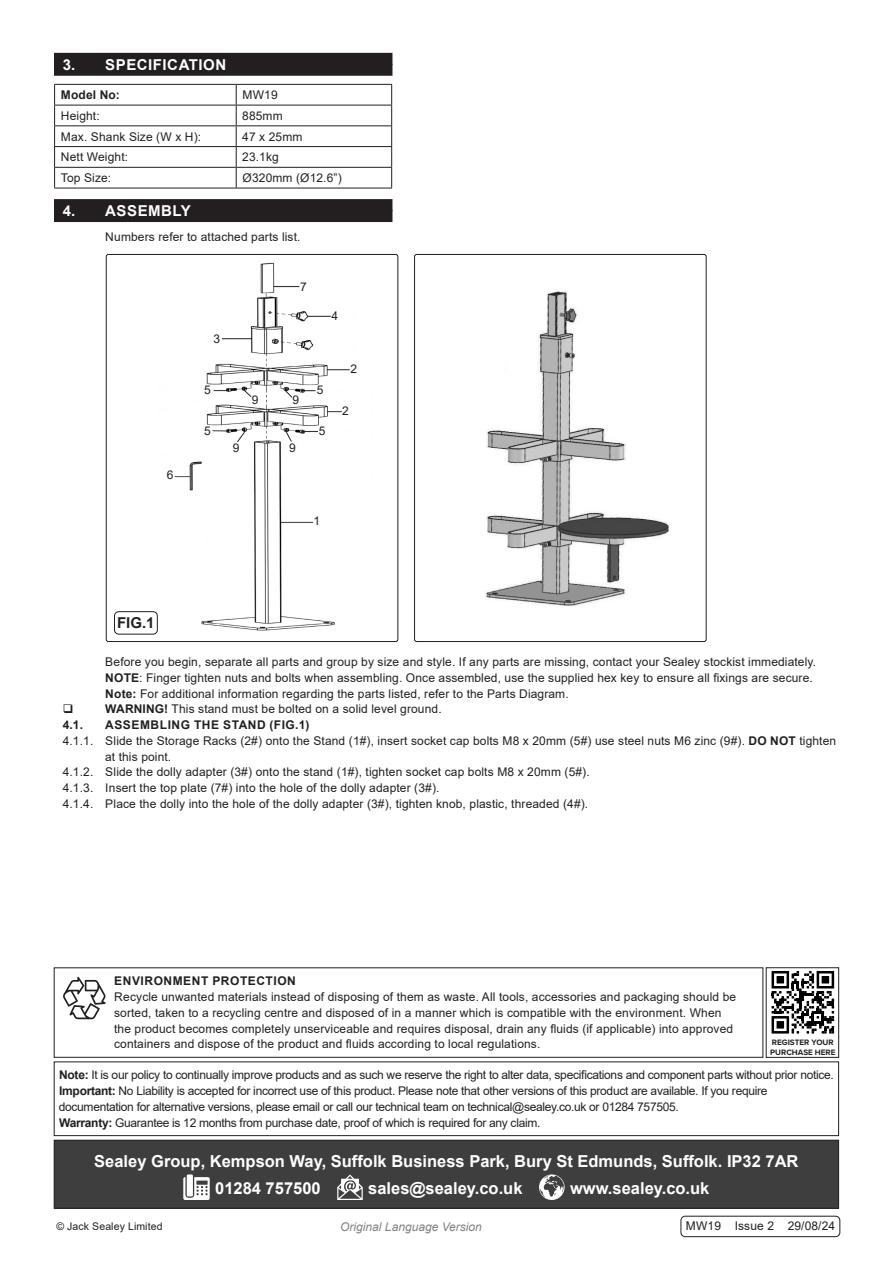
<style>
.page{position:relative;width:893px;height:1263px;background:#fff}
.page>*{position:absolute;margin:0;border:0;box-sizing:border-box;transform-origin:0 0}
.Footer_Contact_Information{font:700 16.5px "Arial";color:#fff}
.t1{font:700 15px "Arial";letter-spacing:.035em;color:#fff}
.t2{font:700 15px "Arial";color:#231f20}
.Body{font:12px/15.8px "Arial";letter-spacing:.01em;color:#231f20}
.Body-2{font:12px/15.8px "Arial";letter-spacing:-.025em;color:#231f20}
.Body__Tabbed{font:12px "Arial";letter-spacing:.01em;color:#231f20}
.Body-3{font:700 12px "Arial";letter-spacing:.045em;color:#231f20}
.t3{font:italic 12px "Arial";color:#808285}
.Body-4{font:10.5px "Arial";letter-spacing:.01em;color:#231f20}
.t4{font:700 8.1px/9.4px "Proxima Nova";color:#231f20}
.s1{font-weight:700}
</style>
<div class="page">
<div style="left:681px;top:1216px;width:159px;height:21px;border:1px solid #231f20;border-radius:4px"></div>
<div style="left:54px;top:64px;width:338px;height:12px;background:#231f20"></div>
<div style="left:54px;top:53px;width:338px;height:12px;background:#231f20"></div>
<div style="left:54px;top:210px;width:338px;height:12px;background:#231f20"></div>
<div style="left:54px;top:199px;width:338px;height:12px;background:#231f20"></div>
<div style="left:54px;top:1140px;width:785px;height:68px;background:#3e3e3f"></div>
<svg style="left:183px;top:1177px;width:27px;height:23px"></svg>
<div style="left:187px;top:1174px;width:6px;height:22px;background:#fff"></div>
<svg style="left:337px;top:1174px;width:26px;height:26px"></svg>
<svg style="left:539px;top:1174px;width:26px;height:26px"></svg>
<div style="left:54px;top:1140px;width:785px;height:68px;border:1px solid #231f20"></div>
<div style="left:54px;top:1061px;width:785px;height:75px;border:1px solid #231f20"></div>
<div style="left:54px;top:967px;width:709px;height:91px;border:1px solid #231f20"></div>
<svg style="left:63px;top:977px;width:43px;height:42px"></svg>
<svg style="left:771px;top:971px;width:64px;height:63px"></svg>
<div style="left:766px;top:967px;width:73px;height:91px;border:1px solid #231f20"></div>
<img style="left:153px;top:262px;width:197px;height:373px">
<div style="left:106px;top:254px;width:292px;height:388px;border:1px solid #231f20;border-radius:2px"></div>
<div style="left:114px;top:612px;width:43px;height:22px;background:#fff;border-radius:4px"></div>
<div style="left:114px;top:611px;width:44px;height:23px;border:1px solid #231f20;border-radius:4px"></div>
<img style="left:485px;top:291px;width:184px;height:316px">
<div style="left:414px;top:254px;width:292px;height:388px;border:1px solid #231f20;border-radius:2px"></div>
<hr style="left:54px;top:84px;width:182px;height:1px;background:#231f20">
<hr style="left:236px;top:84px;width:156px;height:1px;background:#231f20">
<hr style="left:54px;top:105px;width:182px;height:1px;background:#231f20">
<hr style="left:236px;top:105px;width:156px;height:1px;background:#231f20">
<hr style="left:54px;top:125px;width:182px;height:1px;background:#231f20">
<hr style="left:236px;top:125px;width:156px;height:1px;background:#231f20">
<hr style="left:54px;top:146px;width:182px;height:1px;background:#231f20">
<hr style="left:236px;top:146px;width:156px;height:1px;background:#231f20">
<hr style="left:54px;top:167px;width:182px;height:1px;background:#231f20">
<svg style="left:54px;top:85px;width:1px;height:103px"></svg>
<hr style="left:236px;top:167px;width:156px;height:1px;background:#231f20">
<svg style="left:236px;top:85px;width:1px;height:103px"></svg>
<svg style="left:391px;top:85px;width:1px;height:103px"></svg>
<hr style="left:54px;top:188px;width:182px;height:1px;background:#231f20">
<hr style="left:236px;top:188px;width:156px;height:1px;background:#231f20">
<p class="t1" style="left:63px;top:54px;width:165px">3. SPECIFICATION</p>
<p class="Body-3" style="left:61px;top:86px;width:61px">Model No:</p>
<p class="Body" style="left:242px;top:87px;width:37px">MW19</p>
<p class="Body" style="left:61px;top:108px;width:40px">Height:</p>
<p class="Body" style="left:242px;top:108px;width:42px">885mm</p>
<p class="Body" style="left:61px;top:128px;width:142px">Max. Shank Size (W x H):</p>
<p class="Body" style="left:242px;top:128px;width:62px">47 x 25mm</p>
<p class="Body" style="left:61px;top:149px;width:69px">Nett Weight:</p>
<p class="Body" style="left:242px;top:149px;width:38px">23.1kg</p>
<p class="Body" style="left:61px;top:170px;width:52px">Top Size:</p>
<p class="Body" style="left:242px;top:170px;width:101px">Ø320mm (Ø12.6”)</p>
<p class="t1" style="left:63px;top:200px;width:130px">4. ASSEMBLY</p>
<p class="Body" style="left:105px;top:229px;width:197px">Numbers refer to attached parts list.</p>
<p class="Body" style="left:213px;top:331px;width:8px">3</p>
<p class="Body" style="left:300px;top:279px;width:8px">7</p>
<p class="Body" style="left:204px;top:382px;width:8px">5</p>
<p class="Body" style="left:317px;top:382px;width:8px">5</p>
<p class="Body" style="left:252px;top:392px;width:8px">9</p>
<p class="Body" style="left:292px;top:392px;width:8px">9</p>
<p class="Body" style="left:331px;top:308px;width:8px">4</p>
<p class="Body" style="left:351px;top:360px;width:8px">2</p>
<p class="Body" style="left:342px;top:403px;width:8px">2</p>
<p class="Body" style="left:167px;top:467px;width:8px">6</p>
<p class="Body" style="left:204px;top:423px;width:8px">5</p>
<p class="Body" style="left:233px;top:440px;width:8px">9</p>
<p class="Body" style="left:289px;top:440px;width:8px">9</p>
<p class="Body" style="left:319px;top:423px;width:8px">5</p>
<p class="Body" style="left:314px;top:513px;width:8px">1</p>
<p class="t2" style="left:117px;top:612px;width:39px">FIG.1</p>
<p class="Body" style="left:105px;top:654px;width:712px">Before you begin, separate all parts and group by size and style. If any parts are missing, contact your Sealey stockist immediately.</p>
<p class="Body__Tabbed" style="left:105px;top:669px;width:709px"><span class="s1">NOTE</span>: Finger tighten nuts and bolts when assembling. Once assembled, use the supplied hex key to ensure all fixings are secure.</p>
<p class="Body__Tabbed" style="left:105px;top:685px;width:465px"><span class="s1">Note:</span> For additional information regarding the parts listed, refer to the Parts Diagram.</p>
<p class="Body" style="left:105px;top:701px;width:338px"><span class="s1">WARNING!</span> This stand must be bolted on a solid level ground.</p>
<p class="Body-3" style="left:63px;top:716px;width:22px">4.1.</p>
<p class="Body-3" style="left:105px;top:716px;width:206px">ASSEMBLING THE STAND (FIG.1)</p>
<p class="Body" style="left:105px;top:733px;width:733px;text-indent:-42px">4.1.1. Slide the Storage Racks (2#) onto the Stand (1#), insert socket cap bolts M8 x 20mm (5#) use steel nuts M6 zinc (9#). <span class="s1">DO NOT</span> tighten at this point.</p>
<p class="Body" style="left:63px;top:764px;width:528px">4.1.2. Slide the dolly adapter (3#) onto the stand (1#), tighten socket cap bolts M8 x 20mm (5#).</p>
<p class="Body" style="left:63px;top:780px;width:378px">4.1.3. Insert the top plate (7#) into the hole of the dolly adapter (3#).</p>
<p class="Body" style="left:63px;top:796px;width:527px">4.1.4. Place the dolly into the hole of the dolly adapter (3#), tighten knob, plastic, threaded (4#).</p>
<p class="Body-3" style="left:114px;top:973px;width:183px">ENVIRONMENT PROTECTION</p>
<p class="Body" style="left:114px;top:989px;width:624px">Recycle unwanted materials instead of disposing of them as waste. All tools, accessories and packaging should be sorted, taken to a recycling centre and disposed of in a manner which is compatible with the environment. When the product becomes completely unserviceable and requires disposal, drain any fluids (if applicable) into approved containers and dispose of the product and fluids according to local regulations.</p>
<p class="t4" style="left:770px;top:1037px;width:67px">REGISTER YOUR<br>PURCHASE HERE</p>
<p class="Body-2" style="left:59px;top:1067px;width:776px"><span class="s1">Note:</span> It is our policy to continually improve products and as such we reserve the right to alter data, specifications and component parts without prior notice.</p>
<p class="Body-2" style="left:59px;top:1083px;width:710px"><span class="s1">Important:</span> No Liability is accepted for incorrect use of this product. Please note that other versions of this product are available. If you require documentation for alternative versions, please email or call our technical team on technical@sealey.co.uk or 01284 757505.</p>
<p class="Body-2" style="left:59px;top:1114px;width:483px"><span class="s1">Warranty:</span> Guarantee is 12 months from purchase date, proof of which is required for any claim.</p>
<p class="Footer_Contact_Information" style="left:94px;top:1149px;width:706px">Sealey Group, Kempson Way, Suffolk Business Park, Bury St Edmunds, Suffolk. IP32 7AR</p>
<p class="Footer_Contact_Information" style="left:215px;top:1176px;width:107px">01284 757500</p>
<p class="Footer_Contact_Information" style="left:368px;top:1176px;width:156px">sales@sealey.co.uk</p>
<p class="Footer_Contact_Information" style="left:570px;top:1176px;width:141px">www.sealey.co.uk</p>
<p class="Body-4" style="left:56px;top:1219px;width:108px">© Jack Sealey Limited</p>
<p class="t3" style="left:340px;top:1219px;width:143px">Original Language Version</p>
<p class="Body" style="left:686px;top:1217px;width:151px">MW19 Issue 2 29/08/24</p>
</div>
